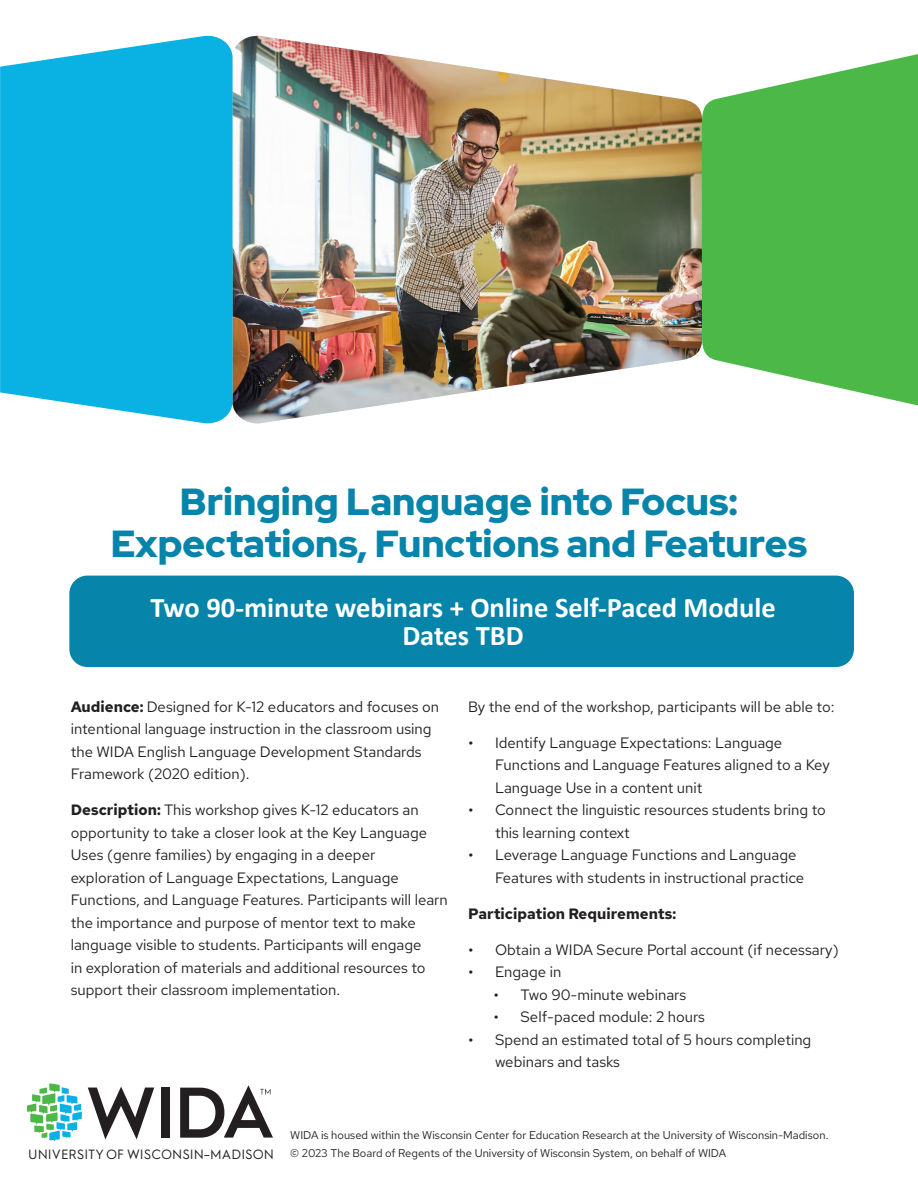
<style>
.page{position:relative;width:918px;height:1188px;background:#fff}
.page>*{position:absolute;margin:0;border:0;box-sizing:border-box;transform-origin:0 0}
.t1{font:900 37.65px/41.4px "Red Hat Display";color:#0684a9;text-align:center}
.t2{font:700 28.5px/27.8px "Calibri";color:#fff;text-align:center}
.Body_text{font:15px/22.5px "Red Hat Text";color:#231f20}
.Body_text-bullet{font:15px/22.5px "Red Hat Text";color:#231f20}
.Body_text-2{font:700 15px "Red Hat Text";color:#231f20}
.t3{font:11.25px/18px "Red Hat Text";color:#231f20}
.s1{font-weight:700}
.s2{font-family:"Hurme Geometric Sans 2";font-size:19.5px}
.s3{font-family:"Hurme Geometric Sans 2";font-size:13.5px}
</style>
<div class="page">
<svg style="left:27px;top:1083px;width:55px;height:58px"></svg>
<svg style="left:88px;top:1087px;width:66px;height:53px"></svg>
<div style="left:161px;top:1088px;width:9px;height:50px;background:#231f20"></div>
<svg style="left:180px;top:1085px;width:93px;height:53px"></svg>
<div style="left:69px;top:576px;width:785px;height:91px;background:#0684a9;border-radius:18px"></div>
<img style="left:233px;top:36px;width:468px;height:388px">
<svg style="left:0;top:35px;width:233px;height:389px;background:#1cb7e4"></svg>
<svg style="left:701px;top:54px;width:217px;height:352px;background:#65c161"></svg>
<h1 class="t1" style="left:111px;top:481px;width:698px">Bringing Language into Focus:<br>Expectations, Functions and Features</h1>
<h2 class="t2" style="left:150px;top:593px;width:627px">Two 90-minute webinars + Online Self-Paced Module<br>Dates TBD</h2>
<p class="Body_text" style="left:71px;top:695px;width:370px"><span class="s1">Audience:</span> Designed for K-12 educators and focuses on intentional language instruction in the classroom using the WIDA English Language Development Standards Framework (2020 edition).</p>
<p class="Body_text" style="left:71px;top:799px;width:379px"><span class="s1">Description:</span> This workshop gives K-12 educators an opportunity to take a closer look at the Key Language Uses (genre families) by engaging in a deeper exploration of Language Expectations, Language Functions, and Language Features. Participants will learn the importance and purpose of mentor text to make language visible to students. Participants will engage<br>in exploration of materials and additional resources to support their classroom implementation.</p>
<p class="Body_text" style="left:468px;top:695px;width:368px">By the end of the workshop, participants will be able to:</p>
<p class="Body_text-bullet" style="left:495px;top:731px;width:336px;text-indent:-27px"><span class="s2">•</span> Identify Language Expectations: Language<br>Functions and Language Features aligned to a Key<br>Language Use in a content unit</p>
<p class="Body_text" style="left:495px;top:799px;width:333px;text-indent:-27px"><span class="s2">•</span> Connect the linguistic resources students bring to this learning context</p>
<p class="Body_text" style="left:495px;top:844px;width:311px;text-indent:-27px"><span class="s2">•</span> Leverage Language Functions and Language<br>Features with students in instructional practice</p>
<p class="Body_text-2" style="left:468px;top:904px;width:210px">Participation Requirements:</p>
<p class="Body_text-bullet" style="left:468px;top:938px;width:372px"><span class="s2">•</span> Obtain a WIDA Secure Portal account (if necessary)</p>
<p class="Body_text" style="left:468px;top:961px;width:95px"><span class="s2">•</span> Engage in</p>
<p class="Body_text" style="left:494px;top:983px;width:194px"><span class="s2">•</span> Two 90-minute webinars</p>
<p class="Body_text" style="left:494px;top:1006px;width:213px"><span class="s2">•</span> Self-paced module: 2 hours</p>
<p class="Body_text" style="left:495px;top:1028px;width:318px;text-indent:-27px"><span class="s2">•</span> Spend an estimated total of 5 hours completing webinars and tasks</p>
<p class="t3" style="left:28px;top:1126px;width:802px;text-indent:262px">WIDA is housed within the Wisconsin Center for Education Research at the University of Wisconsin-Madison.<br><span class="s3">UNIVERSITY OF WISCONSIN–MADISON</span> © 2023 The Board of Regents of the University of Wisconsin System, on behalf of WIDA</p>
</div>
